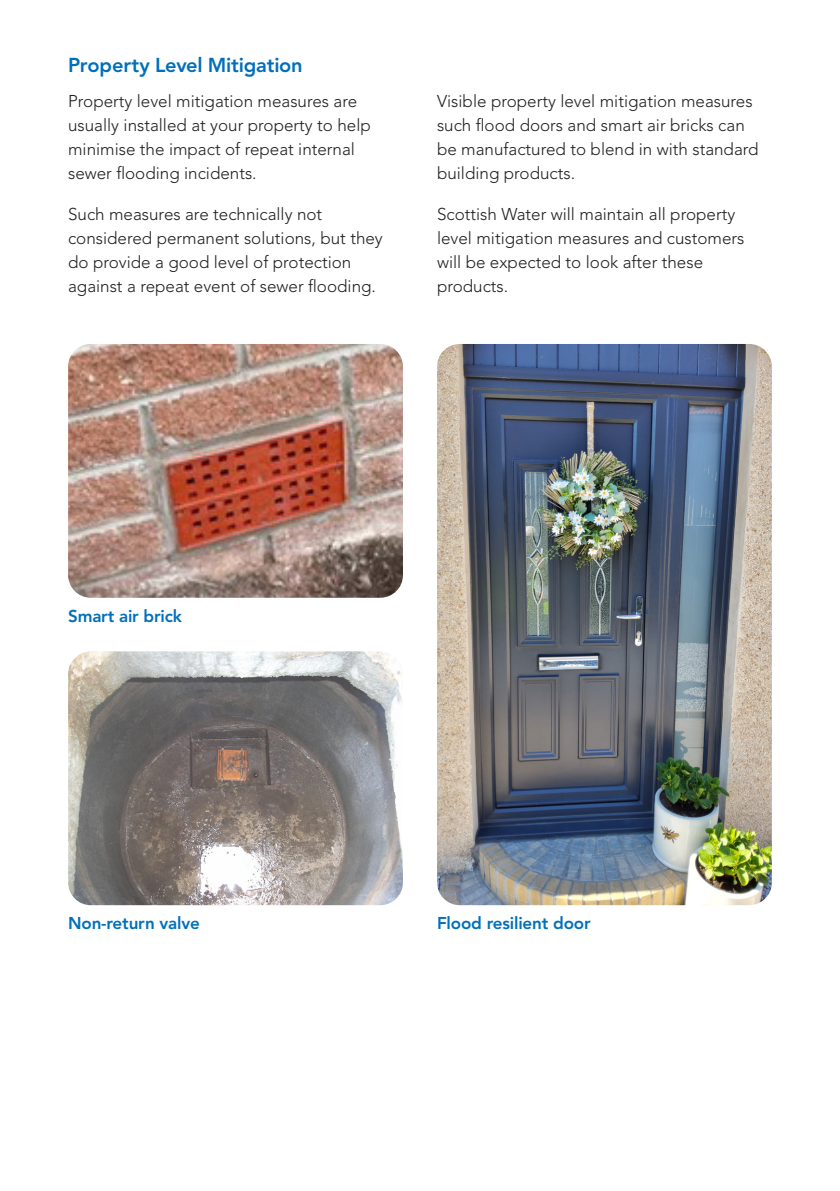
<style>
.page{position:relative;width:840px;height:1191px;background:#fff}
.page>*{position:absolute;margin:0;border:0;box-sizing:border-box;transform-origin:0 0}
.BODY{font:800 20px "Avenir";letter-spacing:-.01em;color:#006fba}
.SUB_HEADER{font:300 17px/24px "Avenir";color:#231f20}
.SUB_HEADER-2{font:800 17px "Avenir";letter-spacing:-.01em;color:#006fba}
</style>
<div class="page">
<img style="left:68px;top:344px;width:335px;height:254px">
<img style="left:68px;top:651px;width:335px;height:254px">
<img style="left:437px;top:344px;width:334px;height:561px">
<p class="BODY" style="left:68px;top:53px;width:236px">Property Level Mitigation</p>
<p class="SUB_HEADER" style="left:68px;top:89px;width:304px">Property level mitigation measures are usually installed at your property to help minimise the impact of repeat internal sewer flooding incidents.</p>
<p class="SUB_HEADER" style="left:68px;top:202px;width:316px">Such measures are technically not considered permanent solutions, but they do provide a good level of protection against a repeat event of sewer flooding.</p>
<p class="SUB_HEADER" style="left:437px;top:89px;width:323px">Visible property level mitigation measures such flood doors and smart air bricks can be manufactured to blend in with standard building products.</p>
<p class="SUB_HEADER" style="left:437px;top:202px;width:309px">Scottish Water will maintain all property level mitigation measures and customers will be expected to look after these products.</p>
<p class="SUB_HEADER-2" style="left:68px;top:606px;width:115px">Smart air brick</p>
<p class="SUB_HEADER-2" style="left:68px;top:913px;width:133px">Non-return valve</p>
<p class="SUB_HEADER-2" style="left:437px;top:913px;width:155px">Flood resilient door</p>
</div>
